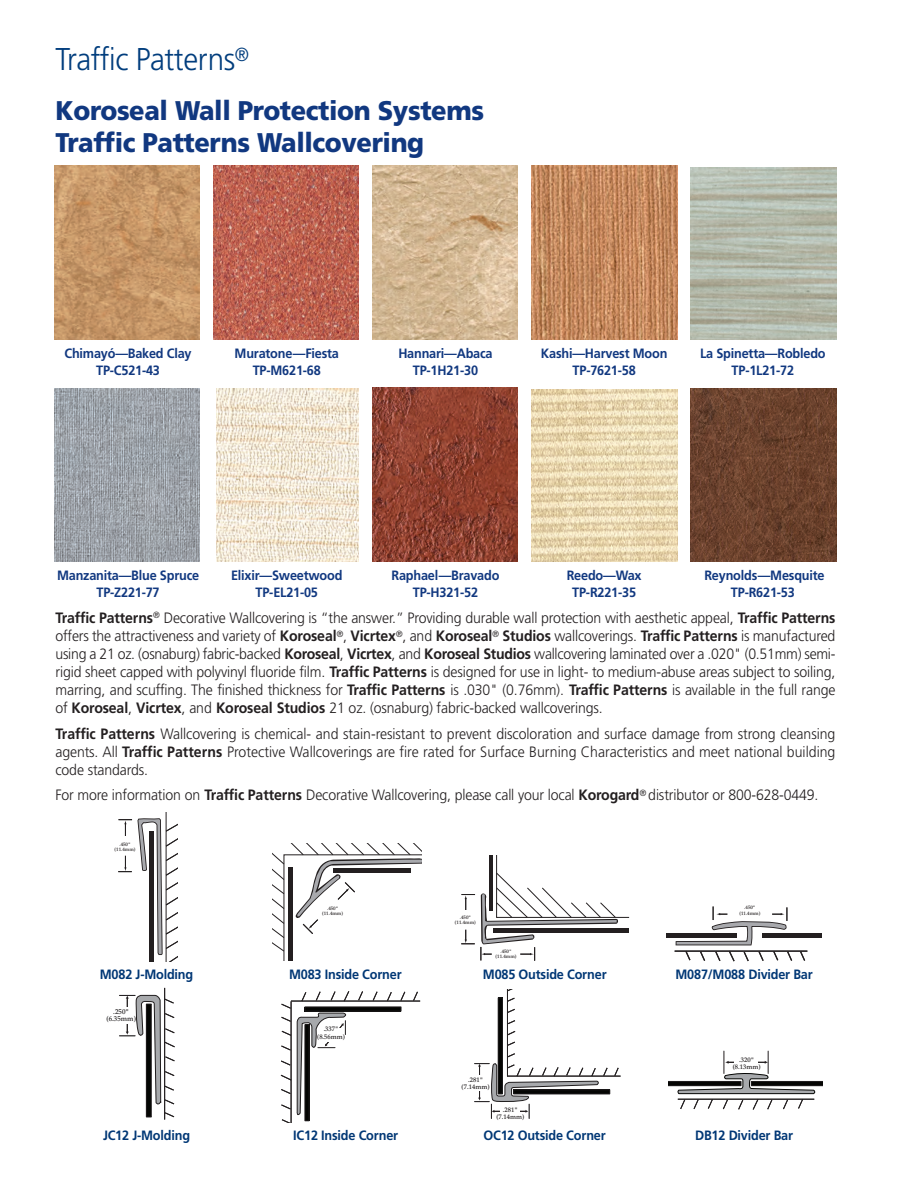
<style>
.page{position:relative;width:918px;height:1188px;background:#fff}
.page>*{position:absolute;margin:0;border:0;box-sizing:border-box;transform-origin:0 0}
.t1{font:300 31.5px "Frutiger";letter-spacing:-.015em;color:#013d7d;scale:.94 1}
.t2{font:900 27px/31.5px "Frutiger";letter-spacing:-.015em;color:#113880;scale:.94 1}
.t3{font:300 15px/18px "Frutiger";letter-spacing:-.01em;color:#231f20;text-align:justify;scale:.94 1}
.t4{font:700 13.5px/16.5px "Frutiger";letter-spacing:-.015em;color:#113880;text-align:center;scale:.94 1}
.t5{font:700 13.5px "Frutiger";letter-spacing:-.015em;color:#013775;scale:.94 1}
.t6{font:500 7.05px/7.6px "Palatino";color:#201d1e;text-align:center}
.t7{font:500 6.6px/7.2px "Palatino";color:#201d1e;text-align:center}
.t8{font:500 6.6px/7.2px "Palatino";color:#231f20;text-align:center}
.t9{font:500 4.95px/5.4px "Palatino";color:#231f20;text-align:center}
.s1{font-weight:700}
</style>
<div class="page">
<img style="left:54px;top:166px;width:146px;height:174px">
<img style="left:213px;top:166px;width:146px;height:174px">
<img style="left:372px;top:166px;width:146px;height:174px">
<img style="left:532px;top:166px;width:146px;height:174px">
<img style="left:691px;top:167px;width:146px;height:173px">
<img style="left:532px;top:389px;width:146px;height:173px">
<img style="left:691px;top:389px;width:146px;height:173px">
<img style="left:55px;top:389px;width:145px;height:173px">
<img style="left:216px;top:389px;width:143px;height:173px">
<img style="left:372px;top:388px;width:146px;height:174px">
<hr style="left:675px;top:950px;width:132px;height:2px;background:#231f20">
<svg style="left:799px;top:950px;width:7px;height:11px"></svg>
<svg style="left:675px;top:907px;width:118px;height:54px"></svg>
<hr style="left:666px;top:934px;width:71px;height:4px;background:#231f20">
<hr style="left:763px;top:934px;width:58px;height:4px;background:#231f20">
<svg style="left:461px;top:856px;width:168px;height:105px"></svg>
<hr style="left:166px;top:812px;width:1px;height:149px;background:#231f20">
<svg style="left:118px;top:816px;width:60px;height:145px"></svg>
<svg style="left:273px;top:844px;width:148px;height:117px"></svg>
<hr style="left:288px;top:868px;width:4px;height:93px;background:#231f20">
<svg style="left:668px;top:1051px;width:155px;height:59px"></svg>
<div style="left:735px;top:1055px;width:23px;height:14px;background:#fff"></div>
<div style="left:737px;top:1054px;width:19px;height:16px;background:#fff"></div>
<div style="left:513px;top:1089px;width:97px;height:5px;border:1px solid #1e1c1d"></div>
<hr style="left:498px;top:998px;width:4px;height:96px;background:#040503">
<div style="left:498px;top:998px;width:5px;height:96px;border:1px solid #1e1c1d"></div>
<hr style="left:507px;top:1076px;width:114px;height:1px;background:#231f20">
<svg style="left:614px;top:1067px;width:5px;height:10px"></svg>
<hr style="left:507px;top:989px;width:1px;height:87px;background:#231f20">
<svg style="left:508px;top:997px;width:7px;height:5px"></svg>
<svg style="left:508px;top:1008px;width:7px;height:5px"></svg>
<svg style="left:508px;top:1020px;width:7px;height:4px"></svg>
<svg style="left:508px;top:1031px;width:8px;height:15px"></svg>
<svg style="left:475px;top:1053px;width:133px;height:66px"></svg>
<div style="left:469px;top:1075px;width:19px;height:15px;background:#fff"></div>
<div style="left:500px;top:1105px;width:19px;height:16px;background:#fff"></div>
<div style="left:146px;top:1004px;width:5px;height:113px;background:#040503"></div>
<div style="left:146px;top:1004px;width:6px;height:113px;border:1px solid #201d1e"></div>
<hr style="left:164px;top:988px;width:1px;height:132px;background:#231f20">
<svg style="left:165px;top:1112px;width:10px;height:6px"></svg>
<svg style="left:119px;top:988px;width:56px;height:118px"></svg>
<div style="left:112px;top:1007px;width:20px;height:16px;background:#fff"></div>
<div style="left:305px;top:1007px;width:96px;height:4px;border:1px solid #1f1c1d"></div>
<hr style="left:291px;top:1001px;width:129px;height:1px;background:#231f20">
<svg style="left:413px;top:991px;width:5px;height:10px"></svg>
<svg style="left:400px;top:991px;width:6px;height:10px"></svg>
<svg style="left:387px;top:992px;width:5px;height:10px"></svg>
<svg style="left:372px;top:991px;width:6px;height:10px"></svg>
<svg style="left:358px;top:991px;width:5px;height:10px"></svg>
<svg style="left:281px;top:991px;width:69px;height:132px"></svg>
<div style="left:324px;top:1028px;width:19px;height:13px;background:#fff"></div>
<h1 class="t1" style="left:56px;top:46px;width:207px">Traffic Patterns<sup>®</sup></h1>
<h2 class="t2" style="left:56px;top:97px;width:457px">Koroseal Wall Protection Systems<br>Traffic Patterns Wallcovering</h2>
<p class="t4" style="left:64px;top:346px;width:137px">Chimayó—Baked Clay<br>TP-C521-43</p>
<p class="t4" style="left:235px;top:346px;width:113px">Muratone—Fiesta<br>TP-M621-68</p>
<p class="t4" style="left:398px;top:346px;width:102px">Hannari—Abaca<br>TP-1H21-30</p>
<p class="t4" style="left:541px;top:346px;width:136px">Kashi—Harvest Moon<br>TP-7621-58</p>
<p class="t4" style="left:700px;top:346px;width:135px">La Spinetta—Robledo<br>TP-1L21-72</p>
<p class="t4" style="left:57px;top:568px;width:153px">Manzanita—Blue Spruce<br>TP-Z221-77</p>
<p class="t4" style="left:231px;top:568px;width:120px">Elixir—Sweetwood<br>TP-EL21-05</p>
<p class="t4" style="left:392px;top:568px;width:116px">Raphael—Bravado<br>TP-H321-52</p>
<p class="t4" style="left:567px;top:568px;width:81px">Reedo—Wax<br>TP-R221-35</p>
<p class="t4" style="left:704px;top:568px;width:129px">Reynolds—Mesquite<br>TP-R621-53</p>
<p class="t3" style="left:55px;top:610px;width:831px"><span class="s1">Traffic Patterns</span><sup>®</sup> Decorative Wallcovering is “the answer.” Providing durable wall protection with aesthetic appeal, <span class="s1">Traffic Patterns </span>offers the attractiveness and variety of <span class="s1">Koroseal</span><sup>®</sup>, <span class="s1">Vicrtex</span><sup>®</sup>, and <span class="s1">Koroseal</span><sup>®</sup> <span class="s1">Studios</span> wallcoverings. <span class="s1">Traffic Patterns</span> is manufactured using a 21 oz. (osnaburg) fabric-backed <span class="s1">Koroseal</span>, <span class="s1">Vicrtex</span>, and <span class="s1">Koroseal Studios</span> wallcovering laminated over a .020" (0.51mm) semi&shy;rigid sheet capped with polyvinyl fluoride film. <span class="s1">Traffic Patterns</span> is designed for use in light- to medium-abuse areas subject to soiling, marring, and scuffing. The finished thickness for <span class="s1">Traffic Patterns</span> is .030" (0.76mm). <span class="s1">Traffic Patterns</span> is available in the full range of <span class="s1">Koroseal</span>, <span class="s1">Vicrtex</span>, and <span class="s1">Koroseal Studios</span> 21 oz. (osnaburg) fabric-backed wallcoverings.</p>
<p class="t3" style="left:56px;top:726px;width:831px"><span class="s1">Traffic Patterns</span> Wallcovering is chemical- and stain-resistant to prevent discoloration and surface damage from strong cleansing agents. All <span class="s1">Traffic Patterns</span> Protective Wallcoverings are fire rated for Surface Burning Characteristics and meet national building code standards.</p>
<p class="t3" style="left:56px;top:787px;width:813px">For more information on <span class="s1">Traffic Patterns</span> Decorative Wallcovering, please call your local <span class="s1">Korogard</span><sup>®</sup> distributor or 800-628-0449.</p>
<p class="t9" style="left:115px;top:842px;width:22px">.450" (11.4mm)</p>
<p class="t9" style="left:322px;top:906px;width:22px">.450" (11.4mm)</p>
<p class="t5" style="left:100px;top:968px;width:101px">M082 J-Molding</p>
<p class="t5" style="left:289px;top:968px;width:121px">M083 Inside Corner</p>
<p class="t6" style="left:106px;top:1008px;width:31px">.250" (6.35mm)</p>
<p class="t7" style="left:317px;top:1026px;width:29px">.337" (8.56mm)</p>
<p class="t9" style="left:455px;top:915px;width:22px">.450" (11.4mm)</p>
<p class="t9" style="left:739px;top:906px;width:22px">.450" (11.4mm)</p>
<p class="t9" style="left:496px;top:949px;width:22px">.450" (11.4mm)</p>
<p class="t5" style="left:483px;top:968px;width:133px">M085 Outside Corner</p>
<p class="t5" style="left:676px;top:968px;width:148px">M087/M088 Divider Bar</p>
<p class="t8" style="left:733px;top:1057px;width:29px">.320" (8.13mm)</p>
<p class="t7" style="left:462px;top:1077px;width:29px">.281" (7.14mm)</p>
<p class="t7" style="left:496px;top:1107px;width:29px">.281" (7.14mm)</p>
<p class="t5" style="left:103px;top:1130px;width:94px">JC12 J-Molding</p>
<p class="t5" style="left:293px;top:1130px;width:113px">IC12 Inside Corner</p>
<p class="t5" style="left:483px;top:1130px;width:132px">OC12 Outside Corner</p>
<p class="t5" style="left:695px;top:1130px;width:106px">DB12 Divider Bar</p>
</div>
